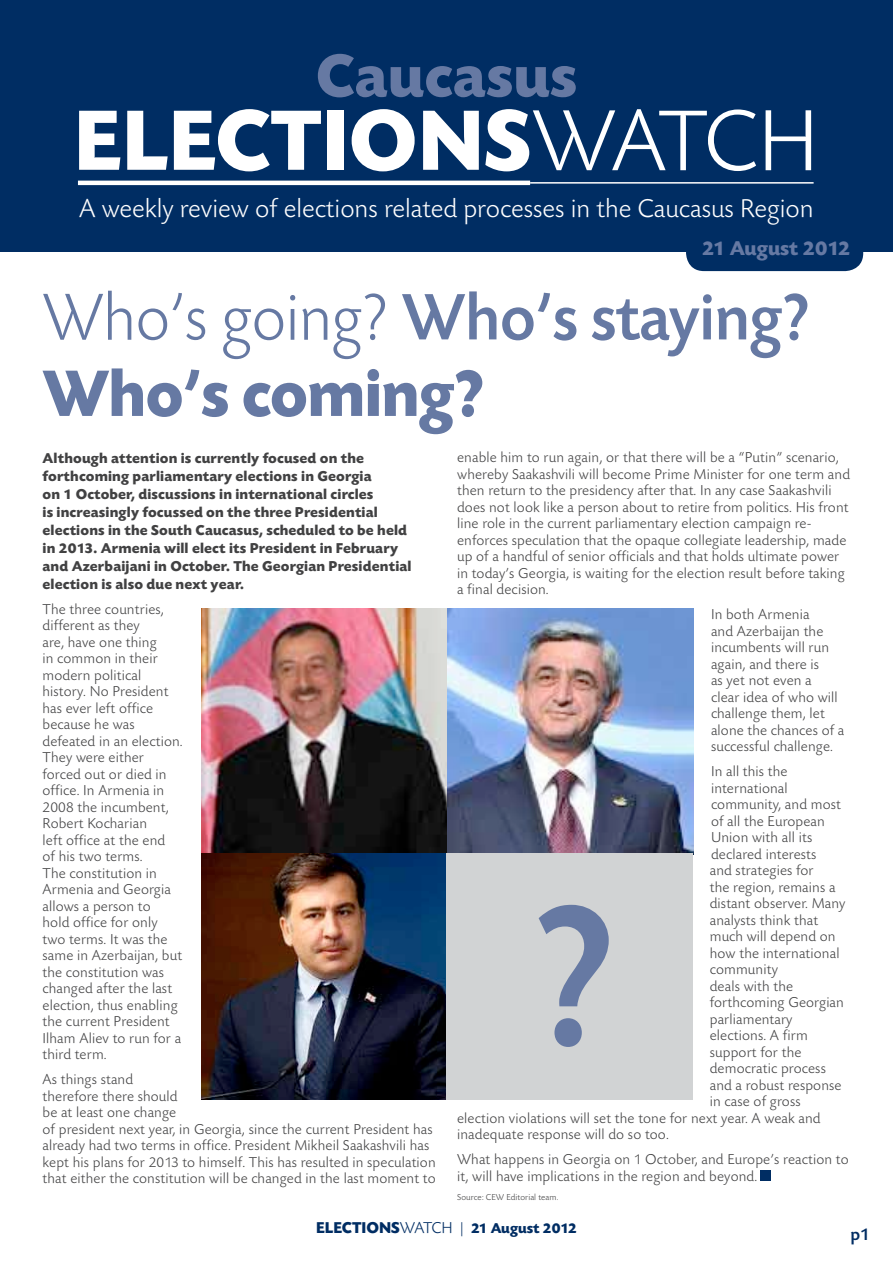
<style>
.page{position:relative;width:893px;height:1263px;background:#fff}
.page>*{position:absolute;margin:0;border:0;box-sizing:border-box;transform-origin:0 0}
.t1{font:500 208.5px "Today CP";color:#6679a3;scale:.95 1}
.t2{font:700 90px "Today CP";color:#fff}
.t3{font:500 69px/76.5px "Today CP";letter-spacing:-.01em;color:#6679a3;scale:.95 1}
.t4{font:700 63px "Today CP";color:#6679a3}
.t5{font:300 27px "Today CP";color:#fff}
.t6{font:700 21px "Today CP";color:#6679a3}
.t7{font:500 18px "Today CP";color:#002d63}
.t8{font:300 15px/16.5px "Today CP";letter-spacing:.01em;color:#414142}
.t9{font:700 15px/18px "Today CP";letter-spacing:.01em;color:#414142}
.t10{font:700 15px "Today CP";color:#002d63}
.t11{font:300 9px "Today CP";letter-spacing:.01em;color:#414142}
.s1{font-weight:300}
.s2{font-weight:700}
.s3{font-size:16.5px}
.s4{font-weight:300;font-size:16.5px}
</style>
<div class="page">
<div style="left:686px;top:230px;width:177px;height:41px;background:#002d63;border-radius:18px"></div>
<div style="left:0;top:0;width:893px;height:252px;background:#002d63"></div>
<hr style="left:78px;top:181px;width:452px;height:4px;background:#fff">
<hr style="left:530px;top:182px;width:284px;height:2px;background:#fff">
<div style="left:761px;top:1171px;width:10px;height:10px;background:#002d63"></div>
<img style="left:201px;top:608px;width:247px;height:245px">
<img style="left:448px;top:608px;width:246px;height:246px">
<img style="left:201px;top:853px;width:246px;height:246px">
<div style="left:447px;top:853px;width:246px;height:246px;background:#d1d3d4"></div>
<h3 class="t4" style="left:316px;top:42px;width:263px">Caucasus</h3>
<h2 class="t2" style="left:74px;top:92px;width:747px">Elections<span class="s1">Watch</span></h2>
<h3 class="t5" style="left:79px;top:194px;width:736px">A weekly review of elections related processes in the Caucasus Region</h3>
<h3 class="t6" style="left:702px;top:236px;width:150px">21 August 2012</h3>
<h3 class="t3" style="left:43px;top:281px;width:809px"><span class="s1">Who’s going?</span> Who’s staying?<br><span class="s2">Who’s coming?</span></h3>
<p class="t9" style="left:43px;top:449px;width:371px">Although attention is currently focused on the forthcoming parliamentary elections in Georgia<br>on 1 October, discussions in international circles<br>is increasingly focussed on the three Presidential elections in the South Caucasus, scheduled to be held in 2013. Armenia will elect its President in February and Azerbaijani in October. The Georgian Presidential election is also due next year.</p>
<p class="t8" style="left:43px;top:601px;width:142px">The three countries, different as they<br>are, have one thing<br>in common in their modern political history. No President has ever left office because he was defeated in an election.<br>They were either forced out or died in office. In Armenia in<br>2008 the incumbent,<br>Robert Kocharian<br>left office at the end<br>of his two terms.<br>The constitution in<br>Armenia and Georgia allows a person to<br>hold office for only two terms. It was the same in Azerbaijan, but the constitution was changed after the last election, thus enabling the current President<br>Ilham Aliev to run for a third term.</p>
<p class="t8" style="left:43px;top:1072px;width:395px">As things stand<br>therefore there should<br>be at least one change<br>of president next year, in Georgia, since the current President has already had two terms in office. President Mikheil Saakashvili has kept his plans for 2013 to himself. This has resulted in speculation that either the constitution will be changed in the last moment to</p>
<p class="t8" style="left:457px;top:450px;width:394px">enable him to run again, or that there will be a “Putin” scenario, whereby Saakashvili will become Prime Minister for one term and then return to the presidency after that. In any case Saakashvili does not look like a person about to retire from politics. H is front line role in the current parliamentary election campaign re&shy;enforces speculation that the opaque collegiate leadership, made up of a handful of senior officials and that holds ultimate power in today’s Georgia, is waiting for the election result before taking a final decision.</p>
<p class="t8" style="left:711px;top:607px;width:135px">In both Armenia<br>and Azerbaijan the incumbents will run again, and there is<br>as yet not even a<br>clear idea of who will challenge them, let alone the chances of a successful challenge.</p>
<p class="t8" style="left:711px;top:764px;width:78px">In all this the</p>
<p class="t8" style="left:711px;top:780px;width:78px">international</p>
<p class="t8" style="left:711px;top:797px;width:131px">community, and most</p>
<p class="t8" style="left:711px;top:813px;width:115px">of all the European</p>
<p class="t8" style="left:711px;top:830px;width:103px">Union with all its</p>
<p class="t8" style="left:711px;top:846px;width:107px">declared interests</p>
<p class="t8" style="left:710px;top:863px;width:105px">and strategies for</p>
<p class="t8" style="left:710px;top:879px;width:127px">the region, remains a</p>
<p class="t8" style="left:710px;top:896px;width:137px">distant observer. Many</p>
<p class="t8" style="left:710px;top:912px;width:110px">analysts think that</p>
<p class="t8" style="left:710px;top:929px;width:127px">much will depend on</p>
<p class="t8" style="left:710px;top:945px;width:131px">how the international</p>
<p class="t8" style="left:710px;top:962px;width:70px">community</p>
<p class="t8" style="left:710px;top:978px;width:85px">deals with the</p>
<p class="t8" style="left:710px;top:995px;width:136px">forthcoming Georgian</p>
<p class="t8" style="left:710px;top:1011px;width:84px">parliamentary</p>
<p class="t8" style="left:710px;top:1028px;width:100px">elections. A firm</p>
<p class="t8" style="left:710px;top:1044px;width:93px">support for the</p>
<p class="t8" style="left:710px;top:1061px;width:118px">democratic process</p>
<p class="t8" style="left:710px;top:1077px;width:133px">and a robust response</p>
<p class="t8" style="left:710px;top:1094px;width:92px">in case of gross</p>
<p class="t8" style="left:457px;top:1110px;width:365px">election violations will set the tone for next year. A weak and</p>
<p class="t8" style="left:457px;top:1127px;width:213px">inadequate response will do so too.</p>
<p class="t8" style="left:457px;top:1152px;width:393px">What happens in Georgia on 1 October, and Europe’s reaction to it, will have implications in the region and beyond.</p>
<p class="t11" style="left:457px;top:1192px;width:103px">Source: CEW Editorial team.</p>
<h1 class="t1" style="left:532px;top:866px;width:90px">?</h1>
<p class="t10" style="left:316px;top:1219px;width:262px"><span class="s3">Elections</span><span class="s4">Watch |</span> 21 August 2012</p>
<p class="t7" style="left:850px;top:1224px;width:21px">p1</p>
</div>
